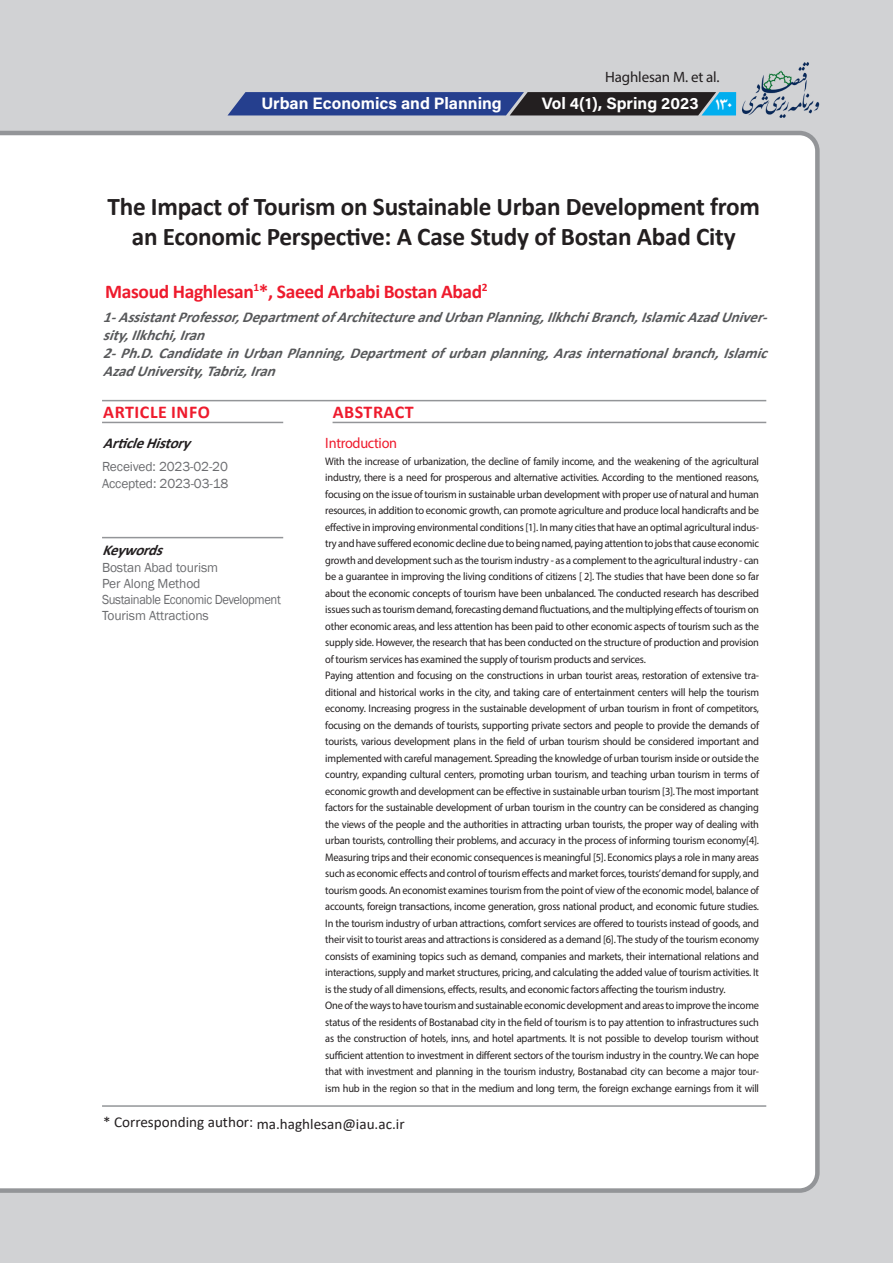
<style>
.page{position:relative;width:893px;height:1263px;background:#fff}
.page>*{position:absolute;margin:0;border:0;box-sizing:border-box;transform-origin:0 0}
.t1{font:700 25.5px/30.6px "Calibri";letter-spacing:-.01em;color:#231f20;text-align:center}
.t2{font:700 19.5px "Calibri";letter-spacing:-.02em;color:#ee1b2d}
.t3{font:700 18px "Calibri";letter-spacing:.03em;color:#ee1b2d}
.t4{font:16.5px "Acumin Variable Concept";color:#fff}
.t5{font:700 16.5px "B Nazanin";color:#fff}
.t6{font:italic 700 15px "Calibri";color:#57585a}
.t7{font:15px "Calibri";color:#231f20}
.t8{font:italic 700 15px "Calibri";color:#231f20}
.t9{font:15px "Myriad Pro";letter-spacing:-.01em;color:#231f20}
.t10{font:15px "Myriad Pro";letter-spacing:-.02em;color:#ee1b2d}
.t11{font:13.5px/16.2px "Franklin Gothic";letter-spacing:-.01em;color:#6c6d70}
.t12{font:700 11.4px "Calibri";color:#ee1b2d}
.t13{font:10.95px/16.5px "Myriad Pro";letter-spacing:-.02em;color:#231f20;text-align:justify;scale:.95 1}
</style>
<div class="page">
<div style="left:0;top:0;width:892px;height:1263px;background:#d1d2d4"></div>
<div style="left:0;top:131px;width:820px;height:1062px;background:#fff"></div>
<svg style="left:228px;top:92px;width:508px;height:23px;background:#283d6c"></svg>
<img style="left:743px;top:63px;width:77px;height:54px">
<hr style="left:102px;top:537px;width:181px;height:1px;background:#939598">
<hr style="left:102px;top:400px;width:664px;height:1px;background:#939598">
<hr style="left:333px;top:422px;width:433px;height:1px;background:#939598">
<hr style="left:102px;top:422px;width:181px;height:1px;background:#939598">
<hr style="left:102px;top:1105px;width:664px;height:2px;background:#939598">
<h3 class="t4" style="left:262px;top:92px;width:242px">Urban Economics and Planning</h3>
<h3 class="t9" style="left:605px;top:67px;width:116px">Haghlesan M. et al.</h3>
<h3 class="t4" style="left:542px;top:92px;width:158px">Vol ,)1(4 Spring 2023</h3>
<h3 class="t5" style="left:715px;top:94px;width:19px">130</h3>
<h1 class="t1" style="left:107px;top:190px;width:654px">The Impact of Tourism on Sustainable Urban Development from an Economic Perspective A: Case Study of Bostan Abad City</h1>
<p class="t12" style="left:253px;top:279px;width:7px">1</p>
<h2 class="t2" style="left:105px;top:278px;width:379px">Masoud Haghlesan ,* Saeed Arbabi Bostan Abad</h2>
<p class="t12" style="left:482px;top:279px;width:7px">2</p>
<h3 class="t6" style="left:103px;top:324px;width:110px">sity Ilkhchi Iran</h3>
<h3 class="t6" style="left:177px;top:306px;width:149px">Professor Department</h3>
<h3 class="t6" style="left:321px;top:306px;width:22px">of</h3>
<h3 class="t6" style="left:337px;top:306px;width:86px">Architecture</h3>
<h3 class="t6" style="left:444px;top:306px;width:48px">Urban</h3>
<h3 class="t6" style="left:485px;top:306px;width:111px">Planning Ilkhchi</h3>
<h3 class="t6" style="left:591px;top:306px;width:103px">Branch Islamic</h3>
<h3 class="t6" style="left:634px;top:306px;width:13px">,</h3>
<h3 class="t6" style="left:417px;top:306px;width:33px">and</h3>
<h3 class="t6" style="left:687px;top:306px;width:39px">Azad</h3>
<h3 class="t6" style="left:118px;top:306px;width:65px">Assistant</h3>
<h3 class="t6" style="left:721px;top:306px;width:50px">Univer</h3>
<h3 class="t6" style="left:103px;top:306px;width:21px">1-</h3>
<h3 class="t6" style="left:762px;top:306px;width:14px">-</h3>
<h3 class="t6" style="left:235px;top:306px;width:13px">,</h3>
<h3 class="t6" style="left:540px;top:306px;width:13px">,</h3>
<h3 class="t6" style="left:124px;top:324px;width:13px">,</h3>
<h3 class="t6" style="left:172px;top:324px;width:13px">,</h3>
<h3 class="t6" style="left:430px;top:342px;width:22px">of</h3>
<h3 class="t6" style="left:120px;top:342px;width:42px">Ph .</h3>
<h3 class="t6" style="left:243px;top:342px;width:48px">Urban</h3>
<h3 class="t6" style="left:287px;top:342px;width:148px">Planning Department</h3>
<h3 class="t6" style="left:448px;top:342px;width:46px">urban</h3>
<h3 class="t6" style="left:490px;top:342px;width:100px">planning Aras</h3>
<h3 class="t6" style="left:586px;top:342px;width:90px">international</h3>
<h3 class="t6" style="left:671px;top:342px;width:104px">branch Islamic</h3>
<h3 class="t6" style="left:714px;top:342px;width:13px">,</h3>
<h3 class="t6" style="left:136px;top:342px;width:94px">D. Candidate</h3>
<h3 class="t6" style="left:226px;top:342px;width:21px">in</h3>
<h3 class="t6" style="left:103px;top:342px;width:21px">2-</h3>
<h3 class="t6" style="left:341px;top:342px;width:13px">,</h3>
<h3 class="t6" style="left:544px;top:342px;width:13px">,</h3>
<h3 class="t6" style="left:137px;top:360px;width:147px">University Tabriz Iran</h3>
<h3 class="t6" style="left:103px;top:360px;width:39px">Azad</h3>
<h3 class="t6" style="left:199px;top:360px;width:13px">,</h3>
<h3 class="t6" style="left:243px;top:360px;width:13px">,</h3>
<h3 class="t3" style="left:103px;top:399px;width:108px">ARTICLE INFO</h3>
<h3 class="t8" style="left:146px;top:433px;width:53px">History</h3>
<h3 class="t8" style="left:103px;top:433px;width:49px">Article</h3>
<p class="t11" style="left:102px;top:459px;width:128px">Received: 2023-02-20<br>Accepted: 2023-03-18</p>
<h3 class="t8" style="left:102px;top:540px;width:69px">Keywords</h3>
<p class="t11" style="left:102px;top:559px;width:180px">Bostan Abad tourism<br>Per Along Method<br>Sustainable Economic Development<br>Tourism Attractions</p>
<h3 class="t3" style="left:333px;top:399px;width:82px">ABSTRACT</h3>
<h3 class="t10" style="left:325px;top:434px;width:73px">Introduction</h3>
<p class="t13" style="left:325px;top:453px;width:458px">With the increase of urbanization, the decline of family income, and the weakening of the agricultural industry, there ais need for prosperous and alternative activities. According to the mentioned reasons, focusing on the issue of tourism in sustainable urban development with proper use of natural and human resources in, addition to economic growth, can promote agriculture and produce local handicrafts and be</p>
<p class="t13" style="left:325px;top:535px;width:458px">try and have suffered economic decline due to being named, paying attention to jobs that cause economic</p>
<p class="t13" style="left:325px;top:519px;width:458px">effective in improving environmental conditions I n.]1[ many cities that have an optimal agricultural indus-</p>
<p class="t13" style="left:325px;top:552px;width:458px">growth and development such as the tourism industry - as a complement to the agricultural industry - can be a guarantee in improving the living conditions of citizens [ .]2 The studies that have been done so far about the economic concepts of tourism have been unbalanced. The conducted research has described issues such as tourism demand, forecasting demand fluctuations, and the multiplying effects of tourism on other economic areas, and less attention has been paid to other economic aspects of tourism such as the supply side. However, the research that has been conducted on the structure of production and provision of tourism services has examined the supply of tourism products and services.</p>
<p class="t13" style="left:325px;top:684px;width:458px">ditional and historical works in the city, and taking care of entertainment centers will help the tourism</p>
<p class="t13" style="left:325px;top:667px;width:458px">Paying attention and focusing on the constructions in urban tourist areas, restoration of extensive tra-</p>
<p class="t13" style="left:325px;top:700px;width:458px;text-align:left">economy. Increasing progress in the sustainable development of urban tourism in front of competitors, focusing on the demands of tourists, supporting private sectors and people to provide the demands of tourists, various development plans in the field of urban tourism should be considered important and implemented with careful management. Spreading the knowledge of urban tourism inside or outside the country, expanding cultural centers, promoting urban tourism, and teaching urban tourism in terms of economic growth and development can be effective in sustainable urban tourism .]3[ The most important factors for the sustainable development of urban tourism in the country can be considered as changing the views of the people and the authorities in attracting urban tourists, the proper way of dealing with urban tourists, controlling their problems, and accuracy in the process of informing tourism economy . [4] Measuring trips and their economic consequences is meaningful .]5[ Economics plays a role in many areas such as economic effects and control of tourism effects and market forces, tourists’demand for supply, and tourism goods. An economist examines tourism from the point of view of the economic model, balance of accounts, foreign transactions, income generation, gross national product, and economic future studies.<br>In the tourism industry of urban attractions, comfort services are offered to tourists instead of goods, and their visit to tourist areas and attractions is considered as a demand .]6[ The study of the tourism economy consists of examining topics such as demand, companies and markets, their international relations and interactions, supply and market structures, pricing, and calculating the added value of tourism activities It. is the study of all dimensions, effects, results, and economic factors affecting the tourism industry.<br>One of the ways to have tourism and sustainable economic development and areas to improve the income status of the residents of Bostanabad city in the field of tourism tois pay attention to infrastructures such as the construction of hotels, inns, and hotel apartments isIt. not possible to develop tourism without sufficient attention to investment in different sectors of the tourism industry in the country. We can hope</p>
<p class="t13" style="left:325px;top:1080px;width:458px">ism hub in the region so that in the medium and long term, the foreign exchange earnings from it will</p>
<p class="t13" style="left:325px;top:1063px;width:458px">that with investment and planning in the tourism industry, Bostanabad city can become a major tour-</p>
<h3 class="t7" style="left:103px;top:1113px;width:303px">* Corresponding author: ma.haghlesan@iau.ac i r.</h3>
</div>
